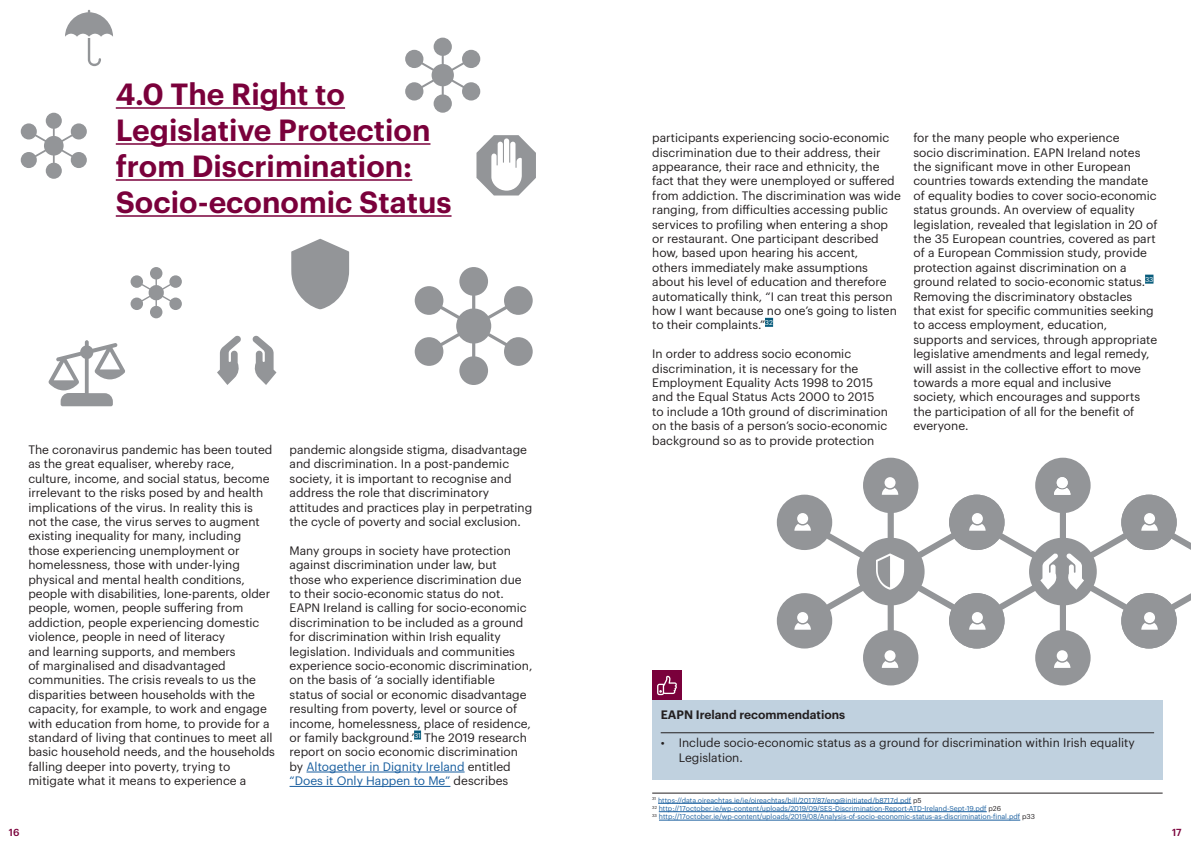
<style>
.page{position:relative;width:1191px;height:842px;background:#fff}
.page>*{position:absolute;margin:0;border:0;box-sizing:border-box;transform-origin:0 0}
.t1{font:600 30px/36px "Graphik";color:#7a003b}
.t2{font:12px/14.4px "Graphik";color:#231f20}
.t3{font:600 12px "Graphik";color:#231f20}
.t4{font:500 10px "Graphik";color:#7a003b}
.t5{font:7px/8.4px "Graphik";color:#175d9e}
.s1{color:#175d9e}
.s2{color:#231f20}
</style>
<div class="page">
<div style="left:414px;top:730px;width:7px;height:9px;background:#085c7c"></div>
<hr style="left:306px;top:772px;width:158px;height:1px;background:#175d9e">
<hr style="left:289px;top:786px;width:161px;height:1px;background:#175d9e">
<hr style="left:116px;top:107px;width:229px;height:2px;background:#7a003b">
<hr style="left:116px;top:143px;width:314px;height:2px;background:#7a003b">
<hr style="left:116px;top:179px;width:296px;height:2px;background:#7a003b">
<hr style="left:116px;top:215px;width:335px;height:2px;background:#7a003b">
<div style="left:765px;top:318px;width:8px;height:9px;background:#085c7c"></div>
<div style="left:1145px;top:275px;width:8px;height:9px;background:#085c7c"></div>
<div style="left:652px;top:700px;width:510px;height:80px;background:#c0d1df"></div>
<hr style="left:660px;top:732px;width:494px;height:1px;background:#231f20">
<hr style="left:658px;top:803px;width:253px;height:1px;background:#175d9e">
<hr style="left:659px;top:811px;width:327px;height:1px;background:#175d9e">
<hr style="left:659px;top:820px;width:361px;height:1px;background:#175d9e">
<hr style="left:652px;top:793px;width:510px;height:1px;background:#231f20">
<div style="left:652px;top:671px;width:29px;height:29px;background:#7a003b"></div>
<svg style="left:657px;top:676px;width:20px;height:19px"></svg>
<svg style="left:415px;top:267px;width:118px;height:118px"></svg>
<svg style="left:131px;top:267px;width:51px;height:51px"></svg>
<svg style="left:405px;top:38px;width:75px;height:75px"></svg>
<svg style="left:21px;top:113px;width:66px;height:66px"></svg>
<svg style="left:291px;top:239px;width:58px;height:70px"></svg>
<svg style="left:49px;top:340px;width:76px;height:66px"></svg>
<svg style="left:476px;top:135px;width:60px;height:60px"></svg>
<svg style="left:252px;top:335px;width:24px;height:50px"></svg>
<svg style="left:217px;top:335px;width:24px;height:50px"></svg>
<svg style="left:65px;top:10px;width:48px;height:56px"></svg>
<svg style="left:777px;top:458px;width:172px;height:227px"></svg>
<svg style="left:949px;top:458px;width:172px;height:227px"></svg>
<div style="left:972px;top:513px;width:11px;height:11px;background:#fff;border-radius:50%"></div>
<svg style="left:969px;top:524px;width:16px;height:7px"></svg>
<div style="left:797px;top:513px;width:11px;height:11px;background:#fff;border-radius:50%"></div>
<svg style="left:794px;top:524px;width:17px;height:7px"></svg>
<div style="left:972px;top:612px;width:11px;height:11px;background:#fff;border-radius:50%"></div>
<svg style="left:969px;top:623px;width:16px;height:7px"></svg>
<div style="left:797px;top:612px;width:11px;height:11px;background:#fff;border-radius:50%"></div>
<svg style="left:794px;top:623px;width:17px;height:7px"></svg>
<svg style="left:1121px;top:494px;width:70px;height:155px"></svg>
<div style="left:884px;top:477px;width:11px;height:11px;background:#fff;border-radius:50%"></div>
<svg style="left:881px;top:488px;width:17px;height:7px"></svg>
<div style="left:1056px;top:477px;width:11px;height:11px;background:#fff;border-radius:50%"></div>
<svg style="left:1054px;top:488px;width:16px;height:7px"></svg>
<div style="left:884px;top:650px;width:11px;height:11px;background:#fff;border-radius:50%"></div>
<svg style="left:881px;top:661px;width:17px;height:7px"></svg>
<div style="left:1056px;top:650px;width:11px;height:11px;background:#fff;border-radius:50%"></div>
<svg style="left:1054px;top:661px;width:16px;height:7px"></svg>
<svg style="left:876px;top:553px;width:28px;height:37px"></svg>
<svg style="left:1066px;top:553px;width:18px;height:37px"></svg>
<svg style="left:1040px;top:553px;width:18px;height:37px"></svg>
<h1 class="t1" style="left:116px;top:73px;width:337px">4.0 The Right to<br>Legislative Protection from Discrimination:<br>Socio-economic Status</h1>
<p class="t2" style="left:28px;top:441px;width:248px">The coronavirus pandemic has been touted as the great equaliser, whereby race, culture, income, and social status, become irrelevant to the risks posed by and health implications of the virus. In reality this is<br>not the case, the virus serves to augment existing inequality for many, including those experiencing unemployment or homelessness, those with under-lying physical and mental health conditions, people with disabilities, lone-parents, older people, women, people suffering from addiction, people experiencing domestic violence, people in need of literacy<br>and learning supports, and members<br>of marginalised and disadvantaged communities. The crisis reveals to us the disparities between households with the capacity, for example, to work and engage with education from home, to provide for a standard of living that continues to meet all basic household needs, and the households falling deeper into poverty, trying to mitigate what it means to experience a</p>
<p class="t2" style="left:289px;top:441px;width:244px">pandemic alongside stigma, disadvantage and discrimination. In a post-pandemic society, it is important to recognise and address the role that discriminatory attitudes and practices play in perpetrating the cycle of poverty and social exclusion.</p>
<p class="t2" style="left:289px;top:542px;width:244px">Many groups in society have protection against discrimination under law, but<br>those who experience discrimination due to their socio-economic status do not.<br>EAPN Ireland is calling for socio-economic discrimination to be included as a ground for discrimination within Irish equality legislation. Individuals and communities experience socio-economic discrimination, on the basis of ‘a socially identifiable<br>status of social or economic disadvantage resulting from poverty, level or source of income, homelessness, place of residence, or family background.’<sup>31</sup> The 2019 research report on socio economic discrimination by <span class="s1">Altogether in Dignity Ireland</span> entitled <span class="s1">“Does it Only Happen to Me”</span> describes</p>
<p class="t2" style="left:652px;top:130px;width:250px">participants experiencing socio-economic discrimination due to their address, their appearance, their race and ethnicity, the fact that they were unemployed or suffered from addiction. The discrimination was wide ranging, from difficulties accessing public services to profiling when entering a shop or restaurant. One participant described how, based upon hearing his accent,<br>others immediately make assumptions about his level of education and therefore automatically think, “I can treat this person how I want because no one’s going to listen to their complaints.”<sup>32</sup></p>
<p class="t2" style="left:652px;top:346px;width:237px">In order to address socio economic discrimination, it is necessary for the Employment Equality Acts 1998 to 2015 and the Equal Status Acts 2000 to 2015 to include a 10th ground of discrimination on the basis of a person’s socio-economic background so as to provide protection</p>
<p class="t2" style="left:913px;top:130px;width:246px">for the many people who experience<br>socio discrimination. EAPN Ireland notes the significant move in other European countries towards extending the mandate of equality bodies to cover socio-economic status grounds. An overview of equality legislation, revealed that legislation in 20 of the 35 European countries, covered as part of a European Commission study, provide protection against discrimination on a ground related to socio-economic status.<sup>33<br></sup>Removing the discriminatory obstacles<br>that exist for specific communities seeking to access employment, education, supports and services, through appropriate legislative amendments and legal remedy, will assist in the collective effort to move towards a more equal and inclusive<br>society, which encourages and supports the participation of all for the benefit of everyone.</p>
<p class="t3" style="left:660px;top:705px;width:186px">EAPN Ireland recommendations</p>
<p class="t2" style="left:678px;top:735px;width:457px;text-indent:-18px">• Include socio-economic status as a ground for discrimination within Irish equality<br>Legislation.</p>
<p class="t5" style="left:652px;top:795px;width:384px"><sup>31</sup> https://data.oireachtas.ie/ie/oireachtas/bill/2017/87/eng@initiated/b8717d.pdf <span class="s2">p5<br></span><sup>32</sup> http://17october.ie/wp-content/uploads/2019/09/SES-Discrimination-Report-ATD-Ireland-Sept-19.pdf <span class="s2">p26<br></span><sup>33</sup> http://17october.ie/wp-content/uploads/2019/08/Analysis-of-socio-economic-status-as-discrimination-final.pdf <span class="s2">p33</span></p>
<p class="t4" style="left:9px;top:825px;width:12px">16</p>
<p class="t4" style="left:1172px;top:825px;width:11px">17</p>
</div>
